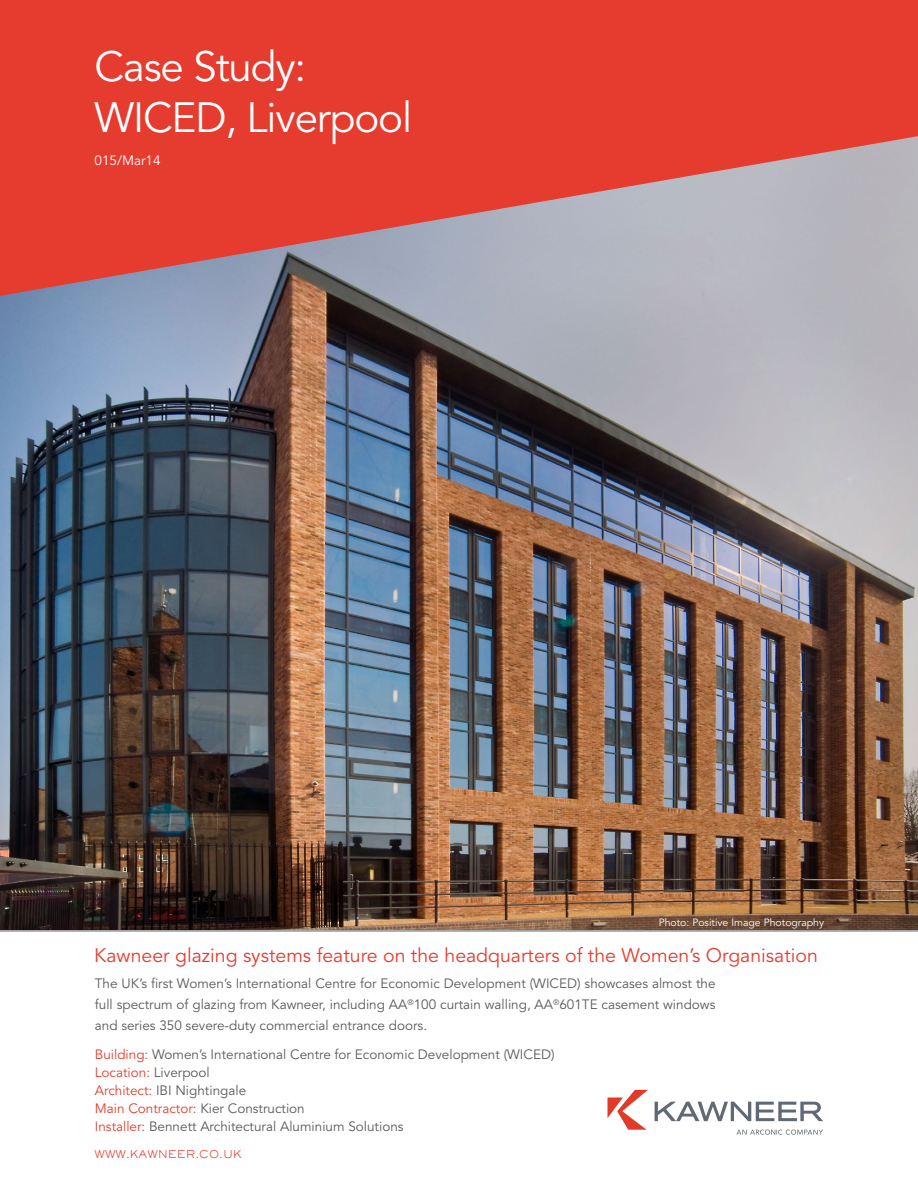
<style>
.page{position:relative;width:918px;height:1188px;background:#fff}
.page>*{position:absolute;margin:0;border:0;box-sizing:border-box;transform-origin:0 0}
.t1{font:42px/51px "Avenir LT Std";letter-spacing:-.025em;color:#fff}
.t2{font:19.5px "Avenir LT Std";color:#e63c2f}
.t3{font:13.5px/18px "Avenir LT Std";color:#58595b}
.t4{font:13.5px "Avenir LT Std";color:#fff}
.t5{font:10.5px "Avenir LT Std";color:#fff}
.t6{font:10.5px "Sackers Gothic Light AT";color:#e63c2f}
.s1{color:#e63c2f}
</style>
<div class="page">
<img style="left:0;top:296px;width:918px;height:635px">
<svg style="left:0;top:0;width:918px;height:296px;background:#d65b54"></svg>
<hr style="left:0;top:931px;width:918px;height:1px;background:#58595b">
<svg style="left:607px;top:1090px;width:41px;height:40px"></svg>
<svg style="left:655px;top:1102px;width:168px;height:19px"></svg>
<svg style="left:736px;top:1130px;width:87px;height:5px"></svg>
<h1 class="t1" style="left:95px;top:42px;width:319px">Case Study:<br>WICED, Liverpool</h1>
<p class="t4" style="left:95px;top:153px;width:68px">015/Mar14</p>
<p class="t5" style="left:659px;top:917px;width:167px">Photo: Positive Image Photography</p>
<h2 class="t2" style="left:94px;top:945px;width:725px">Kawneer glazing systems feature on the headquarters of the Women’s Organisation</h2>
<p class="t3" style="left:95px;top:974px;width:622px;line-height:21px;text-align:justify">The UK’s first Women’s International Centre for Economic Development (WICED) showcases almost the full spectrum of glazing from Kawneer, including AA<sup>®</sup>100 curtain walling, AA<sup>®</sup>601TE casement windows and series 350 severe-duty commercial entrance doors.</p>
<p class="t3" style="left:95px;top:1046px;width:461px"><span class="s1">Building:</span> Women’s International Centre for Economic Development (WICED)<br><span class="s1">Location:</span> Liverpool<br><span class="s1">Architect:</span> IBI Nightingale<br><span class="s1">Main Contractor:</span> Kier Construction<br><span class="s1">Installer:</span> Bennett Architectural Aluminium Solutions</p>
<p class="t6" style="left:94px;top:1147px;width:149px">WWW.KAWNEER.CO.UK</p>
</div>
